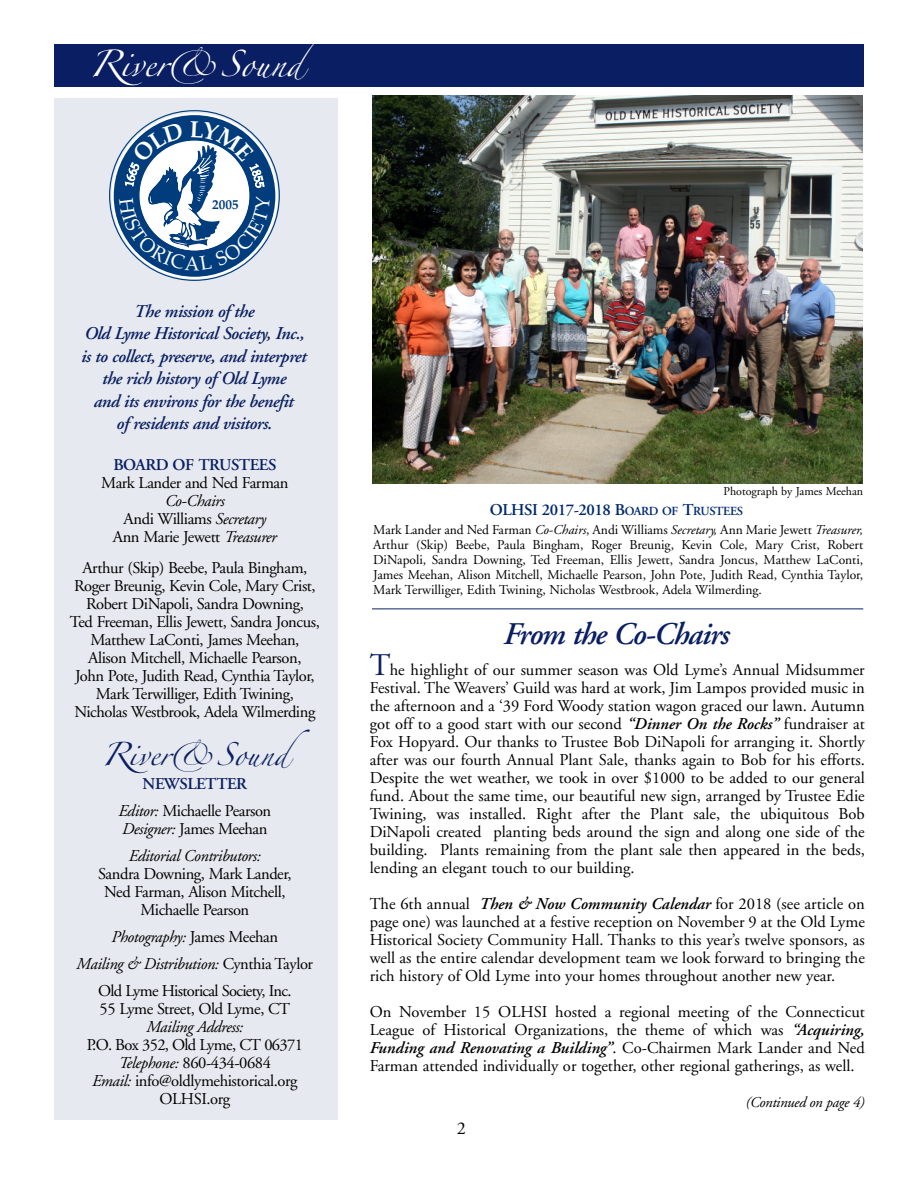
<style>
.page{position:relative;width:918px;height:1188px;background:#fff}
.page>*{position:absolute;margin:0;border:0;box-sizing:border-box;transform-origin:0 0}
.t1{font:italic 600 31.5px "Adobe Garamond";letter-spacing:-.035em;color:#0a1f63}
.t2{font:24px "Zapfino";color:#fff}
.t3{font:21px "Zapfino";color:#0a1f63}
.t4{font:italic 600 18px/22.5px "Adobe Garamond";letter-spacing:-.025em;color:#0a1f63;text-align:center}
.t5{font:18px "Adobe Garamond";color:#000}
.t6{font:16.5px/18px "Adobe Garamond";letter-spacing:-.025em;color:#000;text-align:center}
.t7{font:italic 16.5px/18px "Adobe Garamond";letter-spacing:-.025em;color:#000;text-align:center}
.t8{font:600 16.5px "Adobe Garamond";letter-spacing:-.025em;color:#00276f}
.t9{font:600 16.5px "Adobe Garamond";letter-spacing:-.025em;color:#0a1f63}
.t10{font:italic 15px "Adobe Garamond";letter-spacing:-.025em;color:#000}
.t11{font:13.5px/15px "Adobe Garamond";color:#000;text-align:justify}
.t12{font:700 13.2px "Palatino Linotype";color:#013d7d}
.t13{font:12px "Adobe Garamond";color:#000}
.s1{font-style:normal}
.s2{font-weight:600;color:#0a1f63}
.s3{font-style:italic}
.s4{font-size:12.3px}
.s5{font-size:31.5px;color:#0a1f63}
.s6{font-weight:600;font-style:italic}
</style>
<div class="page">
<img style="left:372px;top:95px;width:491px;height:389px">
<div style="left:54px;top:45px;width:810px;height:42px;background:#0a1f63"></div>
<div style="left:54px;top:98px;width:284px;height:1022px;background:#e6e9ef"></div>
<svg style="left:113px;top:114px;width:164px;height:164px"></svg>
<hr style="left:372px;top:609px;width:491px;height:1px;background:#0a1f63">
<svg style="left:119px;top:121px;width:151px;height:150px;background:#6a8db2"></svg>
<h2 class="t2" style="left:89px;top:54px;width:240px">River&amp;Sound</h2>
<p class="t12" style="left:212px;top:195px;width:28px">2005</p>
<p class="t4" style="left:81px;top:301px;width:227px">The mission of the<br>Old Lyme Historical Society, Inc., is to collect, preserve, and interpret the rich history of Old Lyme<br>and its environs for the benefit<br>of residents and visitors.</p>
<p class="t9" style="left:113px;top:458px;width:164px">BOARD OF TRUSTEES</p>
<p class="t6" style="left:101px;top:475px;width:189px">Mark Lander and Ned Farman</p>
<p class="t7" style="left:113px;top:493px;width:166px">Co-Chairs<br><span class="s1">Andi Williams</span> Secretary<br><span class="s1">Ann Marie Jewett</span> Treasurer</p>
<p class="t6" style="left:70px;top:560px;width:251px">Arthur (Skip) Beebe, Paula Bingham, Roger Breunig, Kevin Cole, Mary Crist, Robert DiNapoli, Sandra Downing,<br>Ted Freeman, Ellis Jewett, Sandra Joncus, Matthew LaConti, James Meehan, Alison Mitchell, Michaelle Pearson,<br>John Pote, Judith Read, Cynthia Taylor, Mark Terwilliger, Edith Twining, Nicholas Westbrook, Adela Wilmerding</p>
<p class="t3" style="left:101px;top:746px;width:210px">River&amp;Sound</p>
<p class="t6" style="left:118px;top:772px;width:154px;line-height:27px"><span class="s2">NEWSLETTER<br></span><span class="s3">Editor:</span> Michaelle Pearson</p>
<p class="t7" style="left:122px;top:817px;width:147px;line-height:27px">Designer: <span class="s1">James Meehan<br></span>Editorial Contributors:</p>
<p class="t6" style="left:98px;top:866px;width:195px">Sandra Downing, Mark Lander,<br>Ned Farman, Alison Mitchell,<br>Michaelle Pearson</p>
<p class="t6" style="left:77px;top:925px;width:238px;line-height:27px"><span class="s3">Photography:</span> James Meehan<br><span class="s3">Mailing &amp; Distribution:</span> Cynthia Taylor<br>Old Lyme Historical Society, Inc.</p>
<p class="t6" style="left:100px;top:1001px;width:192px">55 Lyme Street, Old Lyme, CT</p>
<p class="t7" style="left:146px;top:1019px;width:98px">Mailing Address:</p>
<p class="t6" style="left:87px;top:1037px;width:218px">P.O. Box 352, Old Lyme, CT 06371<br><span class="s3">Telephone:</span> 860-434-0684<br><span class="s3">Email:</span> info@oldlymehistorical.org<br>OLHSI.org</p>
<p class="t13" style="left:724px;top:486px;width:141px">Photograph by James Meehan</p>
<p class="t8" style="left:490px;top:503px;width:255px">OLHSI 2017-2018 B<span class="s4">OARD OF</span> T<span class="s4">RUSTEES</span></p>
<p class="t11" style="left:373px;top:524px;width:492px">Mark Lander and Ned Farman <span class="s3">Co-Chairs</span>, Andi Williams <span class="s3">Secretary,</span> Ann Marie Jewett <span class="s3">Treasurer, </span>Arthur (Skip) Beebe, Paula Bingham, Roger Breunig, Kevin Cole, Mary Crist, Robert DiNapoli, Sandra Downing, Ted Freeman, Ellis Jewett, Sandra Joncus, Matthew LaConti, James Meehan, Alison Mitchell, Michaelle Pearson, John Pote, Judith Read, Cynthia Taylor, Mark Terwilliger, Edith Twining, Nicholas Westbrook, Adela Wilmerding.</p>
<h1 class="t1" style="left:504px;top:621px;width:227px">From the Co-Chairs</h1>
<p class="t6" style="left:370px;top:663px;width:497px;text-align:justify"><span class="s5">T</span>he highlight of our summer season was Old Lyme’s Annual Midsummer Festival. The Weavers’ Guild was hard at work, Jim Lampos provided music in the afternoon and a ‘39 Ford Woody station wagon graced our lawn. Autumn got off to a good start with our second <span class="s6">“Dinner On the Rocks”</span> fundraiser at Fox Hopyard. Our thanks to Trustee Bob DiNapoli for arranging it. Shortly after was our fourth Annual Plant Sale, thanks again to Bob for his efforts.<br>Despite the wet weather, we took in over $1000 to be added to our general fund. About the same time, our beautiful new sign, arranged by Trustee Edie Twining, was installed. Right after the Plant sale, the ubiquitous Bob DiNapoli created planting beds around the sign and along one side of the building. Plants remaining from the plant sale then appeared in the beds, lending an elegant touch to our building.</p>
<p class="t6" style="left:370px;top:897px;width:497px;text-align:justify">The 6th annual <span class="s6">Then &amp; Now Community Calendar</span> for 2018 (see article on page one) was launched at a festive reception on November 9 at the Old Lyme Historical Society Community Hall. Thanks to this year’s twelve sponsors, as well as the entire calendar development team we look forward to bringing the rich history of Old Lyme into your homes throughout another new year.</p>
<p class="t6" style="left:370px;top:1005px;width:497px;text-align:justify">On November 15 OLHSI hosted a regional meeting of the Connecticut League of Historical Organizations, the theme of which was <span class="s6">“Acquiring, Funding and Renovating a Building”</span>. Co-Chairmen Mark Lander and Ned Farman attended individually or together, other regional gatherings, as well.</p>
<p class="t10" style="left:746px;top:1097px;width:120px">(Continued on page 4)</p>
<p class="t5" style="left:457px;top:1121px;width:10px">2</p>
</div>
